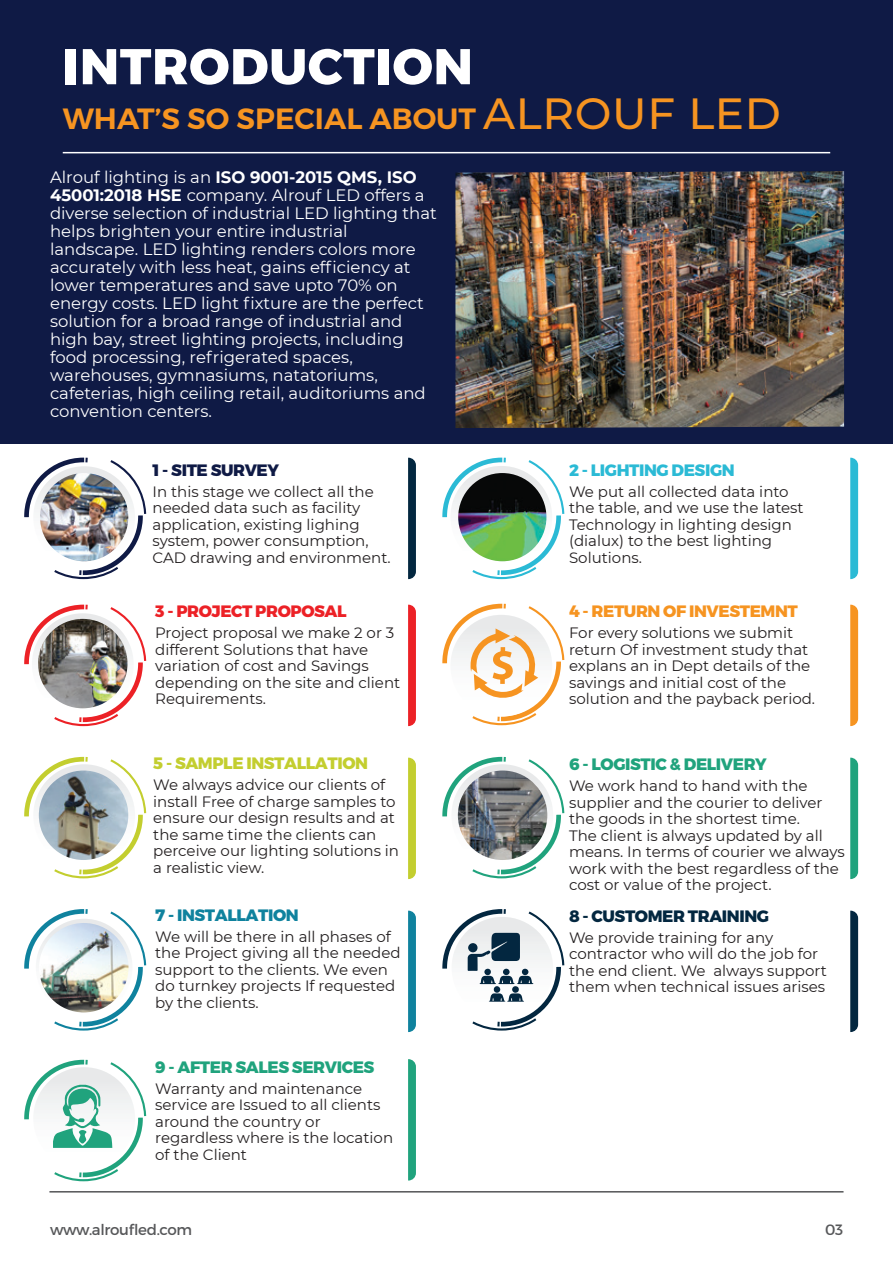
<style>
.page{position:relative;width:893px;height:1263px;background:#fff}
.page>*{position:absolute;margin:0;border:0;box-sizing:border-box;transform-origin:0 0}
.t1{font:800 50.1px "Montserrat";letter-spacing:.015em;color:#fff}
.t2{font:600 29.25px "Montserrat";color:#f69421}
.t3{font:16.5px/18px "Montserrat";color:#fff}
.t4{font:800 16.5px "Montserrat";letter-spacing:-.025em;color:#20a37d}
.t5{font:800 16.5px "Montserrat";letter-spacing:-.025em;color:#f69421}
.t6{font:800 16.5px "Montserrat";letter-spacing:-.025em;color:#c3ce2f}
.t7{font:800 16.5px "Montserrat";letter-spacing:-.025em;color:#032740}
.t8{font:800 16.5px "Montserrat";letter-spacing:-.025em;color:#ec2126}
.t9{font:800 16.5px "Montserrat";letter-spacing:-.025em;color:#2bbad5}
.t10{font:800 16.5px "Montserrat";letter-spacing:-.025em;color:#0f829e}
.t11{font:800 16.5px "Montserrat";letter-spacing:-.025em;color:#0f1a45}
.t12{font:15px/16.5px "Montserrat";color:#231f20}
.t13{font:15px "Montserrat";letter-spacing:-.02em;color:#57585a}
.s1{font-weight:500;font-size:43.65px}
.s2{font-weight:700}
</style>
<div class="page">
<hr style="left:49px;top:1191px;width:794px;height:1px;background:#57585a">
<div style="left:0;top:0;width:893px;height:444px;background:#0f1a45"></div>
<hr style="left:63px;top:152px;width:767px;height:1px;background:#fff">
<svg style="left:408px;top:458px;width:8px;height:121px"></svg>
<svg style="left:408px;top:605px;width:8px;height:121px"></svg>
<svg style="left:408px;top:758px;width:8px;height:121px"></svg>
<svg style="left:408px;top:911px;width:8px;height:121px"></svg>
<svg style="left:408px;top:1059px;width:8px;height:121px"></svg>
<svg style="left:850px;top:458px;width:8px;height:121px"></svg>
<svg style="left:850px;top:605px;width:8px;height:121px"></svg>
<svg style="left:850px;top:758px;width:8px;height:121px"></svg>
<svg style="left:850px;top:911px;width:8px;height:121px"></svg>
<svg style="left:442px;top:604px;width:122px;height:121px"></svg>
<svg style="left:24px;top:1060px;width:122px;height:121px"></svg>
<svg style="left:442px;top:909px;width:122px;height:121px"></svg>
<div style="left:484px;top:969px;width:7px;height:6px;background:#032740;border-radius:50%"></div>
<div style="left:494px;top:986px;width:6px;height:7px;background:#032740;border-radius:50%"></div>
<img style="left:455px;top:171px;width:389px;height:257px">
<svg style="left:24px;top:458px;width:122px;height:121px"></svg>
<svg style="left:33px;top:466px;width:102px;height:102px"></svg>
<img style="left:40px;top:473px;width:88px;height:88px;border-radius:44px">
<svg style="left:442px;top:458px;width:122px;height:121px"></svg>
<svg style="left:450px;top:466px;width:102px;height:102px"></svg>
<img style="left:458px;top:473px;width:88px;height:88px;border-radius:44px">
<svg style="left:24px;top:605px;width:122px;height:121px"></svg>
<img style="left:38px;top:619px;width:90px;height:89px;border-radius:45px">
<svg style="left:24px;top:757px;width:122px;height:121px"></svg>
<svg style="left:33px;top:764px;width:102px;height:102px"></svg>
<img style="left:39px;top:770px;width:89px;height:90px;border-radius:45px">
<svg style="left:442px;top:757px;width:122px;height:121px"></svg>
<svg style="left:451px;top:764px;width:102px;height:102px"></svg>
<img style="left:458px;top:770px;width:89px;height:90px">
<svg style="left:24px;top:909px;width:122px;height:121px"></svg>
<svg style="left:36px;top:919px;width:96px;height:96px"></svg>
<img style="left:39px;top:923px;width:89px;height:89px;border-radius:45px">
<h1 class="t1" style="left:63px;top:35px;width:412px">INTRODUCTION</h1>
<h2 class="t2" style="left:63px;top:101px;width:720px">WHAT’S SO SPECIAL ABOUT <span class="s1">ALROUF LED</span></h2>
<p class="t3" style="left:50px;top:168px;width:388px">Alrouf lighting is an <span class="s2">ISO 9001-2015 QMS, ISO 45001:2018 HSE</span> company. Alrouf LED offers a diverse selection of industrial LED lighting that helps brighten your entire industrial landscape. LED lighting renders colors more accurately with less heat, gains efficiency at lower temperatures and save upto 70% on energy costs. LED light fixture are the perfect solution for a broad range of industrial and high bay, street lighting projects, including food processing, refrigerated spaces, warehouses, gymnasiums, natatoriums, cafeterias, high ceiling retail, auditoriums and convention centers.</p>
<p class="t11" style="left:153px;top:460px;width:128px">1 - SITE SURVEY</p>
<p class="t12" style="left:153px;top:483px;width:240px">In this stage we collect all the needed data such as facility application, existing lighing system, power consumption,<br>CAD drawing and environment.</p>
<p class="t8" style="left:155px;top:601px;width:193px">3 - PROJECT PROPOSAL</p>
<p class="t12" style="left:155px;top:624px;width:247px">Project proposal we make 2 or 3 different Solutions that have variation of cost and Savings depending on the site and client<br>Requirements.</p>
<p class="t6" style="left:153px;top:753px;width:216px">5 - SAMPLE INSTALLATION</p>
<p class="t12" style="left:153px;top:776px;width:247px">We always advice our clients of install Free of charge samples to ensure our design results and at the same time the clients can perceive our lighting solutions in a realistic view.</p>
<p class="t10" style="left:155px;top:905px;width:145px">7 - INSTALLATION</p>
<p class="t12" style="left:155px;top:928px;width:247px">We will be there in all phases of the Project giving all the needed support to the clients. We even do turnkey projects If requested by the clients.</p>
<p class="t4" style="left:155px;top:1057px;width:221px">9 - AFTER SALES SERVICES</p>
<p class="t12" style="left:155px;top:1080px;width:239px">Warranty and maintenance service are Issued to all clients around the country or regardless where is the location of the Client</p>
<p class="t9" style="left:569px;top:460px;width:167px">2 - LIGHTING DESIGN</p>
<p class="t12" style="left:569px;top:483px;width:236px">We put all collected data into the table, and we use the latest<br>Technology in lighting design (dialux) to the best lighting<br>Solutions.</p>
<p class="t5" style="left:569px;top:601px;width:230px">4 - RETURN OF INVESTEMNT</p>
<p class="t12" style="left:569px;top:624px;width:248px">For every solutions we submit return Of investment study that explans an in Dept details of the savings and initial cost of the solution and the payback period.</p>
<p class="t4" style="left:569px;top:754px;width:199px">6 - LOGISTIC &amp; DELIVERY</p>
<p class="t12" style="left:569px;top:777px;width:277px">We work hand to hand with the supplier and the courier to deliver the goods in the shortest time.<br>The client is always updated by all means. In terms of courier we always work with the best regardless of the cost or value of the project.</p>
<p class="t7" style="left:569px;top:905px;width:201px">8 - CUSTOMER TRAINING</p>
<p class="t12" style="left:569px;top:928px;width:259px">We provide training for any contractor who will do the job for the end client. We always support them when technical issues arises</p>
<p class="t13" style="left:50px;top:1220px;width:144px">www.alroufled.com</p>
<p class="t13" style="left:825px;top:1220px;width:20px">03</p>
</div>
